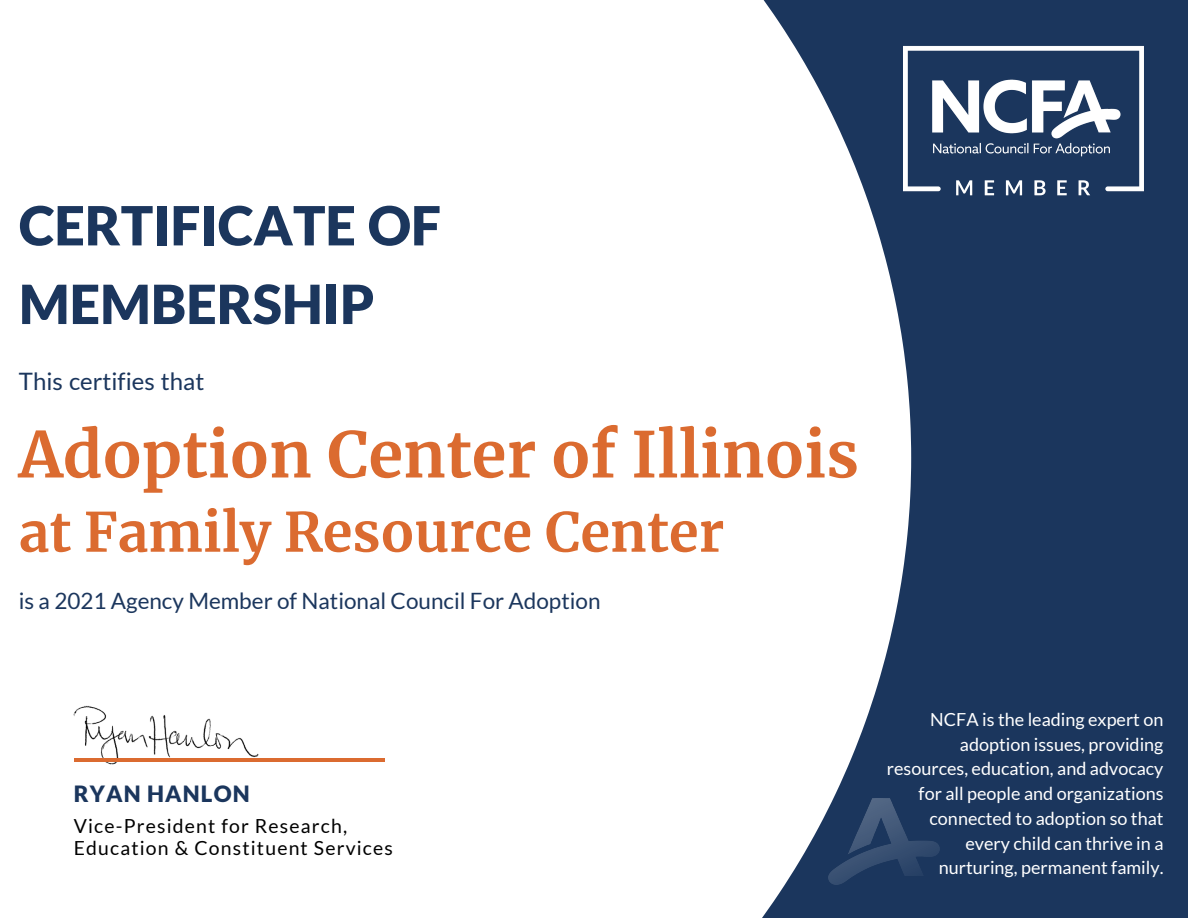
<style>
.page{position:relative;width:1188px;height:918px;background:#1b365d}
.page>*{position:absolute;margin:0;border:0;box-sizing:border-box;transform-origin:0 0}
.t1{font:700 63px "Merriweather";color:#db6b30}
.t2{font:900 54px/78.6px "Lato";color:#1b365d}
.t3{font:700 54px "Merriweather";color:#db6b30}
.t4{font:24px "Lato";color:#1b365d}
.t5{font:22.5px "Lato";color:#1b365d}
.t6{font:900 22.35px "Lato";letter-spacing:.05em;color:#1b365d}
.t7{font:19.35px/22.4px "Lato";letter-spacing:.06em;color:#000}
.t8{font:18px/24.8px "Lato";color:#fff;text-align:right}
</style>
<div class="page">
<div style="left:0;top:0;width:911px;height:918px;background:#fff"></div>
<img style="left:55px;top:689px;width:223px;height:85px">
<hr style="left:74px;top:758px;width:310px;height:4px;background:#db6b30">
<img style="left:828px;top:799px;width:112px;height:85px">
<img style="left:904px;top:45px;width:239px;height:151px">
<p class="t2" style="left:19px;top:185px;width:424px">CERTIFICATE OF<br>MEMBERSHIP</p>
<p class="t4" style="left:19px;top:366px;width:187px">This certifies that</p>
<p class="t1" style="left:19px;top:411px;width:842px">Adoption Center of Illinois</p>
<p class="t3" style="left:19px;top:495px;width:707px">at Family Resource Center</p>
<p class="t5" style="left:19px;top:588px;width:583px">is a 2021 Agency Member of National Council For Adoption</p>
<p class="t6" style="left:74px;top:780px;width:177px">RYAN HANLON</p>
<p class="t7" style="left:74px;top:814px;width:321px">Vice-President for Research,<br>Education &amp; Constituent Services</p>
<p class="t8" style="left:887px;top:706px;width:278px">NCFA is the leading expert on adoption issues, providing resources, education, and advocacy for all people and organizations connected to adoption so that every child can thrive in a nurturing, permanent family.</p>
</div>
